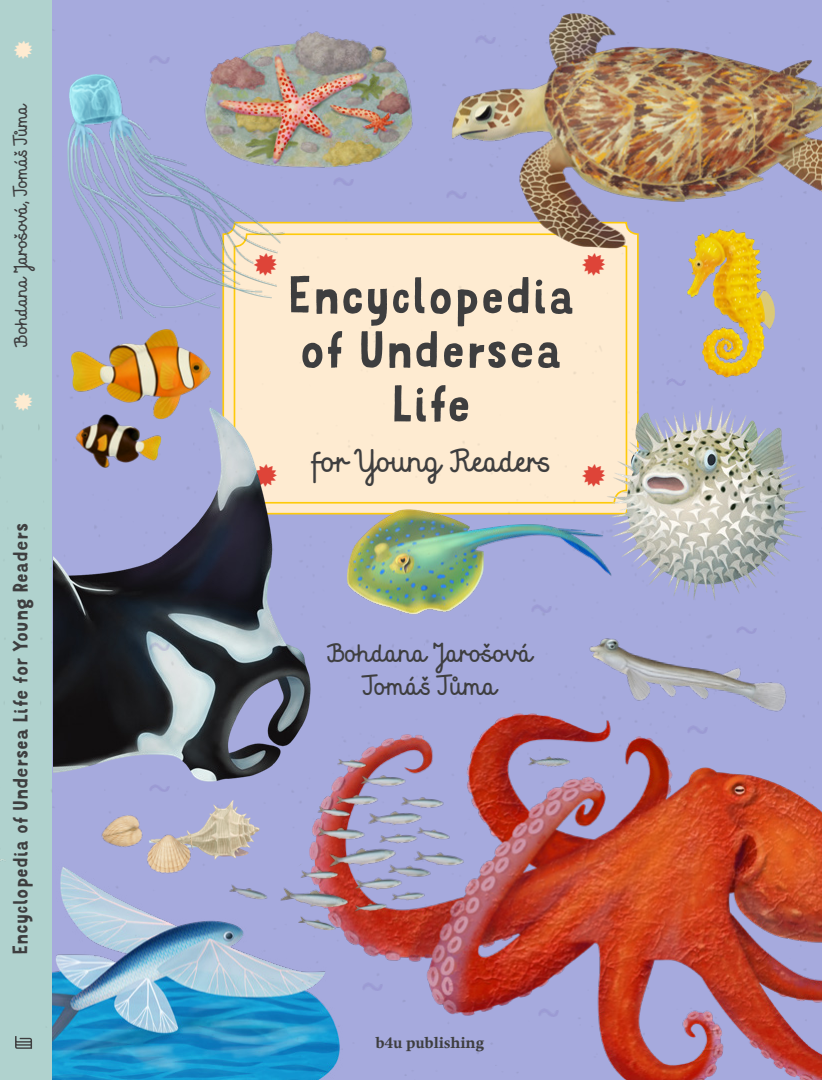
<style>
.page{position:relative;width:822px;height:1080px;background:#fff}
.page>*{position:absolute;margin:0;border:0;box-sizing:border-box;transform-origin:0 0}
.t1{font:50px/54.1px "Mr Dodo";color:#3e3e3f;text-align:center}
.t2{font:32.8px "Mr Dodo";color:#de4438}
.t3{font:31px "Mrs White";color:#3e3e3f}
.t4{font:26.6px "Mr Dodo";color:#feebd1}
.t5{font:26px/33px "Mrs White";color:#3e3e3f;text-align:center}
.t6{font:20px "Mr Dodo";color:#3e3e3f}
.t7{font:18px "Mrs White";color:#3e3e3f}
.t8{font:700 15px "Comenia Serif Pro";letter-spacing:-.01em;color:#3e3e3f}
</style>
<div class="page">
<div style="left:0;top:0;width:51px;height:1080px;background:#b0d2ce"></div>
<img style="left:38px;top:0;width:783px;height:1080px">
<svg style="left:15px;top:1036px;width:17px;height:13px"></svg>
<p class="t4" style="left:13px;top:34px;width:23px">✹</p>
<p class="t7" style="left:9px;top:347px;width:245px;rotate:-90deg">Bohdana Jarošová, Tomáš Tůma</p>
<p class="t4" style="left:13px;top:385px;width:23px">✹</p>
<p class="t6" style="left:8px;top:955px;width:434px;rotate:-90deg">Encyclopedia of Undersea Life for Young Readers</p>
<p class="t2" style="left:252px;top:245px;width:28px">✹</p>
<p class="t2" style="left:580px;top:245px;width:28px">✹</p>
<p class="t1" style="left:286px;top:269px;width:290px">Encyclopedia of Undersea<br>Life</p>
<p class="t3" style="left:313px;top:441px;width:237px">for Young Readers</p>
<p class="t2" style="left:252px;top:456px;width:28px">✹</p>
<p class="t2" style="left:580px;top:456px;width:28px">✹</p>
<p class="t5" style="left:327px;top:639px;width:206px">Bohdana Jarošová<br>Tomáš Tůma</p>
<p class="t8" style="left:375px;top:1033px;width:110px">b4u publishing</p>
</div>
